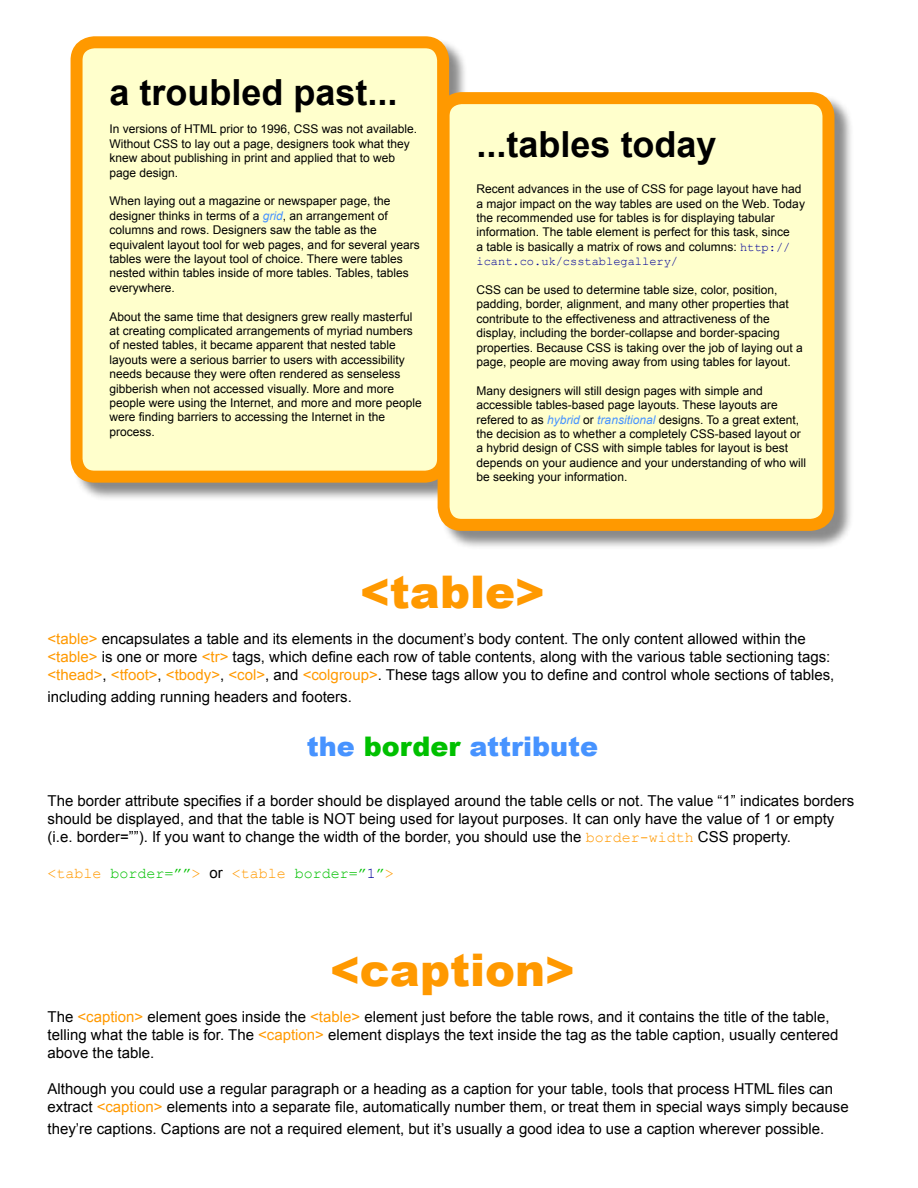
<style>
.page{position:relative;width:918px;height:1188px;background:#fff}
.page>*{position:absolute;margin:0;border:0;box-sizing:border-box;transform-origin:0 0}
.t1{font:900 45px "Arial";color:#f90}
.t2{font:700 36px "Arial";color:#000}
.t3{font:900 27px "Arial";color:#4793ff}
.t4{font:15px/18px "Arial";color:#000}
.t5{font:15px "Courier New";color:#00c000}
.t6{font:12px/14.4px "Arial";color:#000}
.t7{font:12px "Courier New";color:#009}
.s1{font-style:italic;color:#4793ff}
.s2{font-family:"Courier New";color:#009}
.s3{color:#f90}
.s4{color:#00c000}
.s5{font-family:"Courier New";color:#f90}
.s6{font-family:"Arial";color:#000}
.s7{color:#009}
</style>
<div class="page">
<div style="left:73px;top:38px;width:781px;height:512px;background:#000;opacity:.46"></div>
<div style="left:77px;top:42px;width:366px;height:435px;background:#ffc;border-radius:18px"></div>
<div style="left:71px;top:36px;width:378px;height:447px;border:12px solid #f90;border-radius:18px"></div>
<div style="left:444px;top:98px;width:384px;height:427px;background:#ffc;border-radius:18px"></div>
<div style="left:438px;top:92px;width:396px;height:439px;border:12px solid #f90;border-radius:18px"></div>
<h2 class="t2" style="left:110px;top:68px;width:290px">a troubled past...</h2>
<p class="t6" style="left:110px;top:122px;width:309px">In versions of HTML prior to 1996, CSS was not available.<br>Without CSS to lay out a page, designers took what they knew about publishing in print and applied that to web page design.</p>
<p class="t6" style="left:110px;top:194px;width:312px">When laying out a magazine or newspaper page, the designer thinks in terms of a <span class="s1">grid</span>, an arrangement of columns and rows. Designers saw the table as the equivalent layout tool for web pages, and for several years tables were the layout tool of choice. There were tables nested within tables inside of more tables. Tables, tables everywhere.</p>
<p class="t6" style="left:110px;top:309px;width:314px">About the same time that designers grew really masterful at creating complicated arrangements of myriad numbers of nested tables, it became apparent that nested table layouts were a serious barrier to users with accessibility needs because they were often rendered as senseless gibberish when not accessed visually. More and more people were using the Internet, and more and more people were finding barriers to accessing the Internet in the process.</p>
<h2 class="t2" style="left:477px;top:121px;width:242px">...tables today</h2>
<p class="t6" style="left:477px;top:182px;width:330px">Recent advances in the use of CSS for page layout have had a major impact on the way tables are used on the Web. Today the recommended use for tables is for displaying tabular information. The table element is perfect for this task, since<br>a table is basically a matrix of rows and columns: <span class="s2">http://</span></p>
<p class="t7" style="left:477px;top:254px;width:203px">icant.co.uk/csstablegallery/</p>
<p class="t6" style="left:477px;top:283px;width:328px">CSS can be used to determine table size, color, position, padding, border, alignment, and many other properties that contribute to the effectiveness and attractiveness of the display, including the border-collapse and border-spacing properties. Because CSS is taking over the job of laying out a page, people are moving away from using tables for layout.</p>
<p class="t6" style="left:477px;top:383px;width:331px">Many designers will still design pages with simple and accessible tables-based page layouts. These layouts are refered to as <span class="s1">hybrid</span> or <span class="s1">transitional</span> designs. To a great extent, the decision as to whether a completely CSS-based layout or a hybrid design of CSS with simple tables for layout is best depends on your audience and your understanding of who will be seeking your information.</p>
<h1 class="t1" style="left:360px;top:560px;width:186px">&lt;table&gt;</h1>
<p class="t4" style="left:48px;top:630px;width:788px"><span class="s3">&lt;table&gt;</span> encapsulates a table and its elements in the document’s body content. The only content allowed within the <span class="s3">&lt;table&gt;</span> is one or more <span class="s3">&lt;tr&gt;</span> tags, which define each row of table contents, along with the various table sectioning tags: <span class="s3">&lt;thead&gt;</span>, <span class="s3">&lt;tfoot&gt;</span>, <span class="s3">&lt;tbody&gt;</span>, <span class="s3">&lt;col&gt;</span>, and <span class="s3">&lt;colgroup&gt;</span>. These tags allow you to define and control whole sections of tables,</p>
<p class="t4" style="left:48px;top:688px;width:306px">including adding running headers and footers.</p>
<h3 class="t3" style="left:307px;top:727px;width:293px">the <span class="s4">border</span> attribute</h3>
<p class="t4" style="left:48px;top:792px;width:808px">The border attribute specifies if a border should be displayed around the table cells or not. The value “1” indicates borders should be displayed, and that the table is NOT being used for layout purposes. It can only have the value of 1 or empty (i.e. border=””). If you want to change the width of the border, you should use the <span class="s5">border-width</span> CSS property.</p>
<p class="t5" style="left:48px;top:864px;width:348px"><span class="s3">&lt;table</span> border=””<span class="s3">&gt;</span> <span class="s6">or</span> <span class="s3">&lt;table</span> border=”<span class="s7">1</span>”<span class="s3">&gt;</span></p>
<h1 class="t1" style="left:330px;top:938px;width:246px">&lt;caption&gt;</h1>
<p class="t4" style="left:48px;top:1008px;width:793px">The <span class="s3">&lt;caption&gt;</span> element goes inside the <span class="s3">&lt;table&gt;</span> element just before the table rows, and it contains the title of the table, telling what the table is for. The <span class="s3">&lt;caption&gt;</span> element displays the text inside the tag as the table caption, usually centered above the table.</p>
<p class="t4" style="left:48px;top:1080px;width:803px">Although you could use a regular paragraph or a heading as a caption for your table, tools that process HTML files can extract <span class="s3">&lt;caption&gt;</span> elements into a separate file, automatically number them, or treat them in special ways simply because</p>
<p class="t4" style="left:48px;top:1120px;width:778px">they’re captions. Captions are not a required element, but it’s usually a good idea to use a caption wherever possible.</p>
</div>
